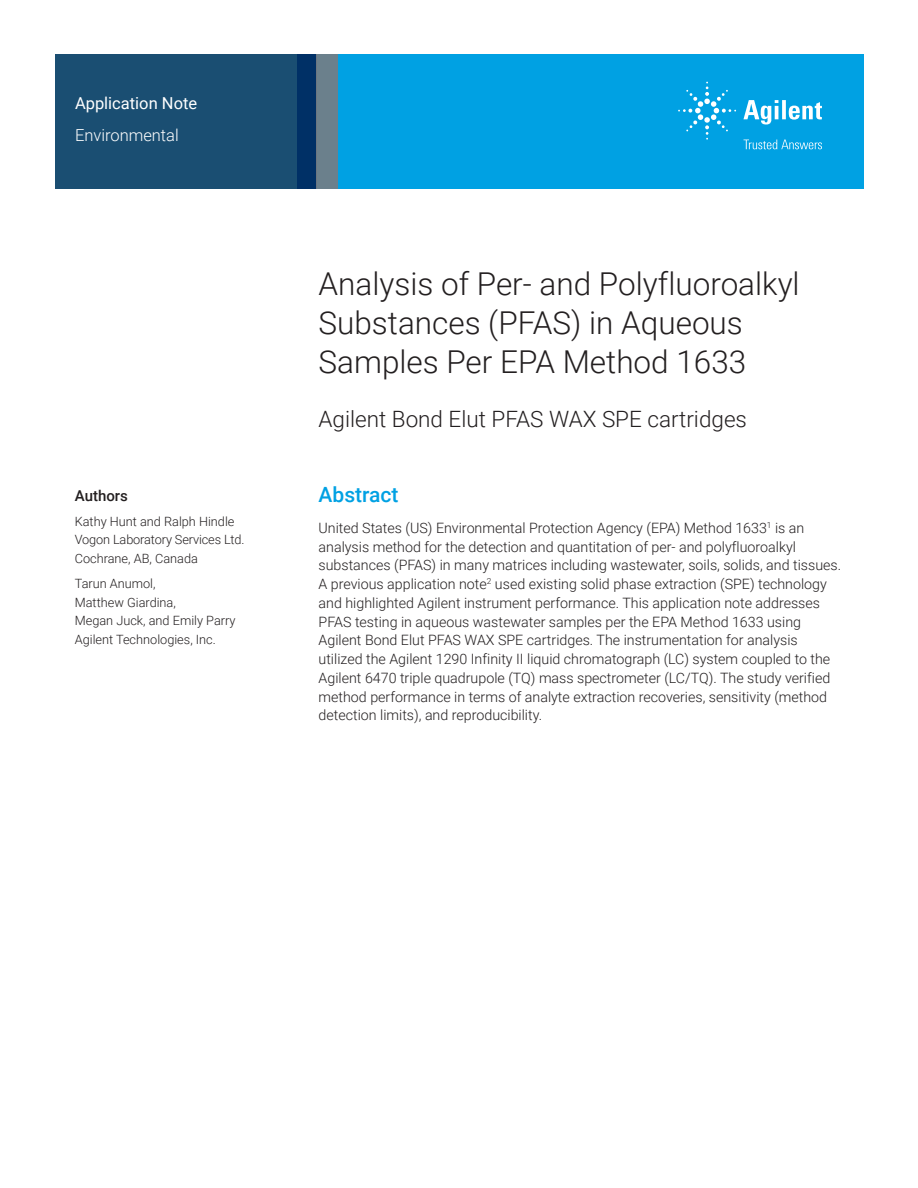
<style>
.page{position:relative;width:918px;height:1188px;background:#fff}
.page>*{position:absolute;margin:0;border:0;box-sizing:border-box;transform-origin:0 0}
.t1{font:300 31.5px/39px "Roboto";color:#231f20}
.Subtitle{font:300 22.5px "Roboto";color:#231f20}
.Header_1{font:500 21px "Roboto";color:#00a1e3}
.Doctype{font:16.5px "Roboto";color:#fff}
.Area_Identifier{font:300 16.5px "Roboto";color:#fff}
.DATA_author_title{font:500 15px "Roboto";color:#231f20}
.Text{font:300 14.25px/18.8px "Roboto";color:#231f20}
.DATA_author_name___info{font:300 12.75px/18.8px "Roboto";color:#231f20}
</style>
<div class="page">
<div style="left:297px;top:54px;width:567px;height:135px;background:#00a1e3"></div>
<svg style="left:55px;top:54px;width:261px;height:135px;fill:#1a4e72"></svg>
<div style="left:316px;top:54px;width:22px;height:135px;background:#6b808c"></div>
<svg style="left:743px;top:100px;width:79px;height:25px"></svg>
<svg style="left:678px;top:82px;width:58px;height:58px"></svg>
<svg style="left:744px;top:140px;width:78px;height:9px"></svg>
<p class="Doctype" style="left:75px;top:91px;width:124px">Application Note</p>
<p class="Area_Identifier" style="left:75px;top:124px;width:105px">Environmental</p>
<p class="DATA_author_title" style="left:75px;top:485px;width:55px">Authors</p>
<p class="DATA_author_name___info" style="left:75px;top:511px;width:171px">Kathy Hunt and Ralph Hindle<br>Vogon Laboratory Services Ltd.<br>Cochrane, AB, Canada</p>
<p class="DATA_author_name___info" style="left:75px;top:573px;width:162px">Tarun Anumol,<br>Matthew Giardina,<br>Megan Juck, and Emily Parry<br>Agilent Technologies, Inc.</p>
<p class="t1" style="left:319px;top:263px;width:483px">Analysis of Per- and Polyfluoroalkyl<br>Substances (PFAS) in Aqueous<br>Samples Per EPA Method 1633</p>
<p class="Subtitle" style="left:319px;top:403px;width:430px">Agilent Bond Elut PFAS WAX SPE cartridges</p>
<p class="Header_1" style="left:319px;top:480px;width:82px">Abstract</p>
<p class="Text" style="left:319px;top:518px;width:524px">United States (US) Environmental Protection Agency (EPA) Method 1633<sup>1</sup> is an analysis method for the detection and quantitation of per- and polyfluoroalkyl substances (PFAS) in many matrices including wastewater, soils, solids, and tissues.<br>A previous application note<sup>2</sup> used existing solid phase extraction (SPE) technology and highlighted Agilent instrument performance. This application note addresses PFAS testing in aqueous wastewater samples per the EPA Method 1633 using Agilent Bond Elut PFAS WAX SPE cartridges. The instrumentation for analysis utilized the Agilent 1290 Infinity II liquid chromatograph (LC) system coupled to the Agilent 6470 triple quadrupole (TQ) mass spectrometer (LC/TQ). The study verified method performance in terms of analyte extraction recoveries, sensitivity (method detection limits), and reproducibility.</p>
</div>
